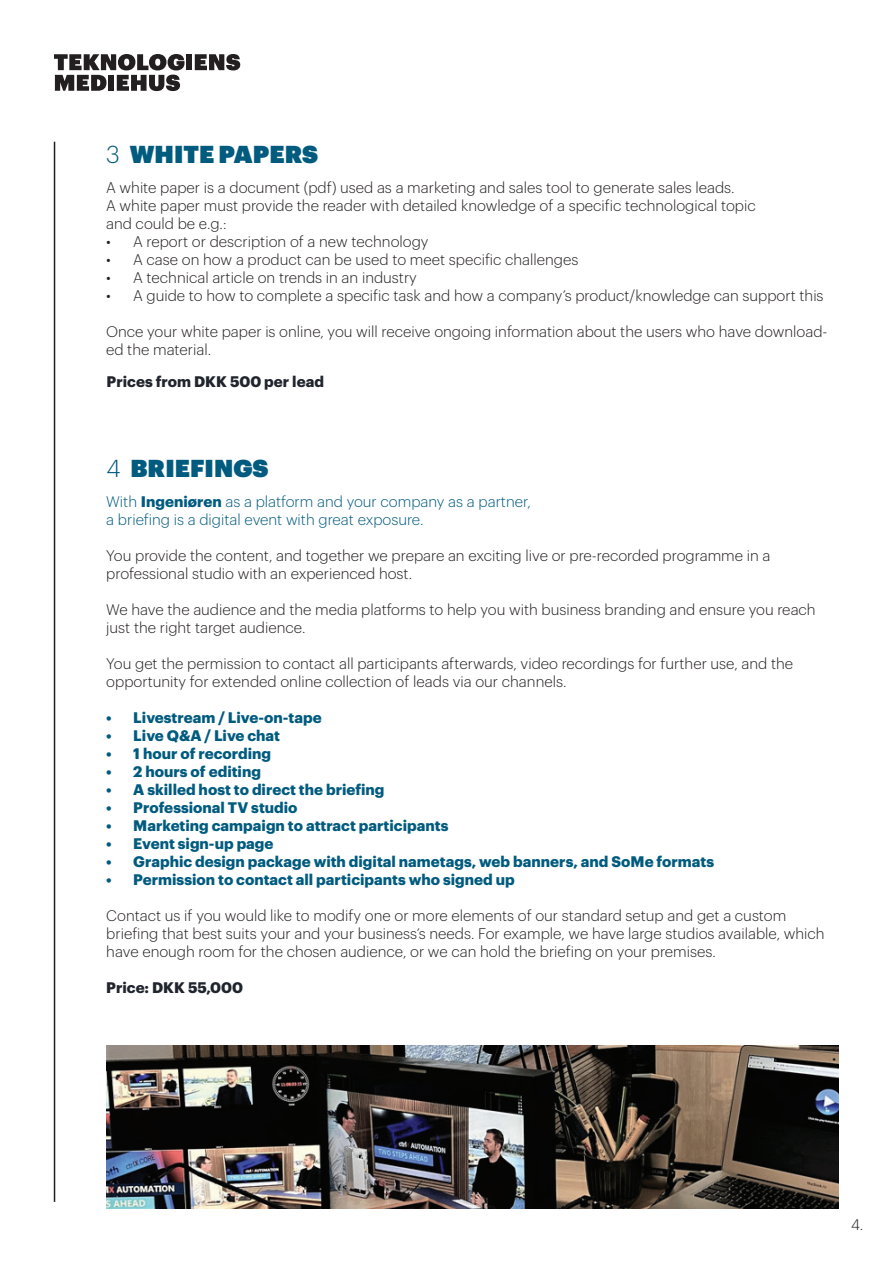
<style>
.page{position:relative;width:893px;height:1263px;background:#fff}
.page>*{position:absolute;margin:0;border:0;box-sizing:border-box;transform-origin:0 0}
.t1{font:24px "Graphik Super";letter-spacing:.005em;color:#005b7f}
.t2{font:300 15px/18px "Graphik";color:#231f20}
.t3{font:700 15px "Graphik";color:#005b7f}
.t4{font:300 15px/18px "Graphik";color:#005b7f}
.t5{font:700 15px "Graphik";color:#1f242d}
.s1{font-family:"Graphik";font-weight:300}
.s2{font-weight:700}
</style>
<div class="page">
<div style="left:186px;top:54px;width:6px;height:16px;background:#231f20"></div>
<svg style="left:195px;top:54px;width:45px;height:16px"></svg>
<svg style="left:54px;top:54px;width:130px;height:37px"></svg>
<hr style="left:54px;top:142px;width:1px;height:1060px;background:#1e1f1d">
<img style="left:106px;top:1045px;width:733px;height:164px">
<h1 class="t1" style="left:106px;top:135px;width:213px"><span class="s1">3</span> WHITE PAPERS</h1>
<p class="t2" style="left:106px;top:178px;width:651px">A white paper is a document (pdf) used as a marketing and sales tool to generate sales leads.<br>A white paper must provide the reader with detailed knowledge of a specific technological topic and could be e.g.:</p>
<p class="t2" style="left:106px;top:232px;width:324px">• A report or description of a new technology</p>
<p class="t2" style="left:106px;top:250px;width:474px">• A case on how a product can be used to meet specific challenges</p>
<p class="t2" style="left:106px;top:268px;width:312px">• A technical article on trends in an industry</p>
<p class="t2" style="left:106px;top:286px;width:719px">• A guide to how to complete a specific task and how a company’s product/knowledge can support this</p>
<p class="t2" style="left:106px;top:322px;width:723px">Once your white paper is online, you will receive ongoing information about the users who have download&shy;ed the material.</p>
<p class="t5" style="left:107px;top:370px;width:219px">Prices from DKK 500 per lead</p>
<h1 class="t1" style="left:106px;top:449px;width:164px"><span class="s1">4</span> BRIEFINGS</h1>
<p class="t4" style="left:106px;top:491px;width:426px">With <span class="s2">Ingeniøren</span> as a platform and your company as a partner, a briefing is a digital event with great exposure.</p>
<p class="t2" style="left:106px;top:545px;width:666px">You provide the content, and together we prepare an exciting live or pre-recorded programme in a professional studio with an experienced host.</p>
<p class="t2" style="left:106px;top:599px;width:711px">We have the audience and the media platforms to help you with business branding and ensure you reach just the right target audience.</p>
<p class="t2" style="left:106px;top:653px;width:688px">You get the permission to contact all participants afterwards, video recordings for further use, and the opportunity for extended online collection of leads via our channels.</p>
<p class="t3" style="left:106px;top:706px;width:217px">• Livestream / Live-on-tape</p>
<p class="t3" style="left:106px;top:724px;width:175px">• Live Q&amp;A / Live chat</p>
<p class="t3" style="left:106px;top:742px;width:166px">• 1 hour of recording</p>
<p class="t3" style="left:106px;top:760px;width:156px">• 2 hours of editing</p>
<p class="t3" style="left:106px;top:778px;width:280px">• A skilled host to direct the briefing</p>
<p class="t3" style="left:106px;top:796px;width:193px">• Professional TV studio</p>
<p class="t3" style="left:106px;top:814px;width:344px">• Marketing campaign to attract participants</p>
<p class="t3" style="left:106px;top:832px;width:169px">• Event sign-up page</p>
<p class="t3" style="left:106px;top:850px;width:609px">• Graphic design package with digital nametags, web banners, and SoMe formats</p>
<p class="t3" style="left:106px;top:868px;width:410px">• Permission to contact all participants who signed up</p>
<p class="t2" style="left:106px;top:905px;width:720px">Contact us if you would like to modify one or more elements of our standard setup and get a custom briefing that best suits your and your business’s needs. For example, we have large studios available, which have enough room for the chosen audience, or we can hold the briefing on your premises.</p>
<p class="t5" style="left:106px;top:976px;width:138px">Price: DKK 55,000</p>
<p class="t2" style="left:851px;top:1215px;width:14px">4.</p>
</div>
